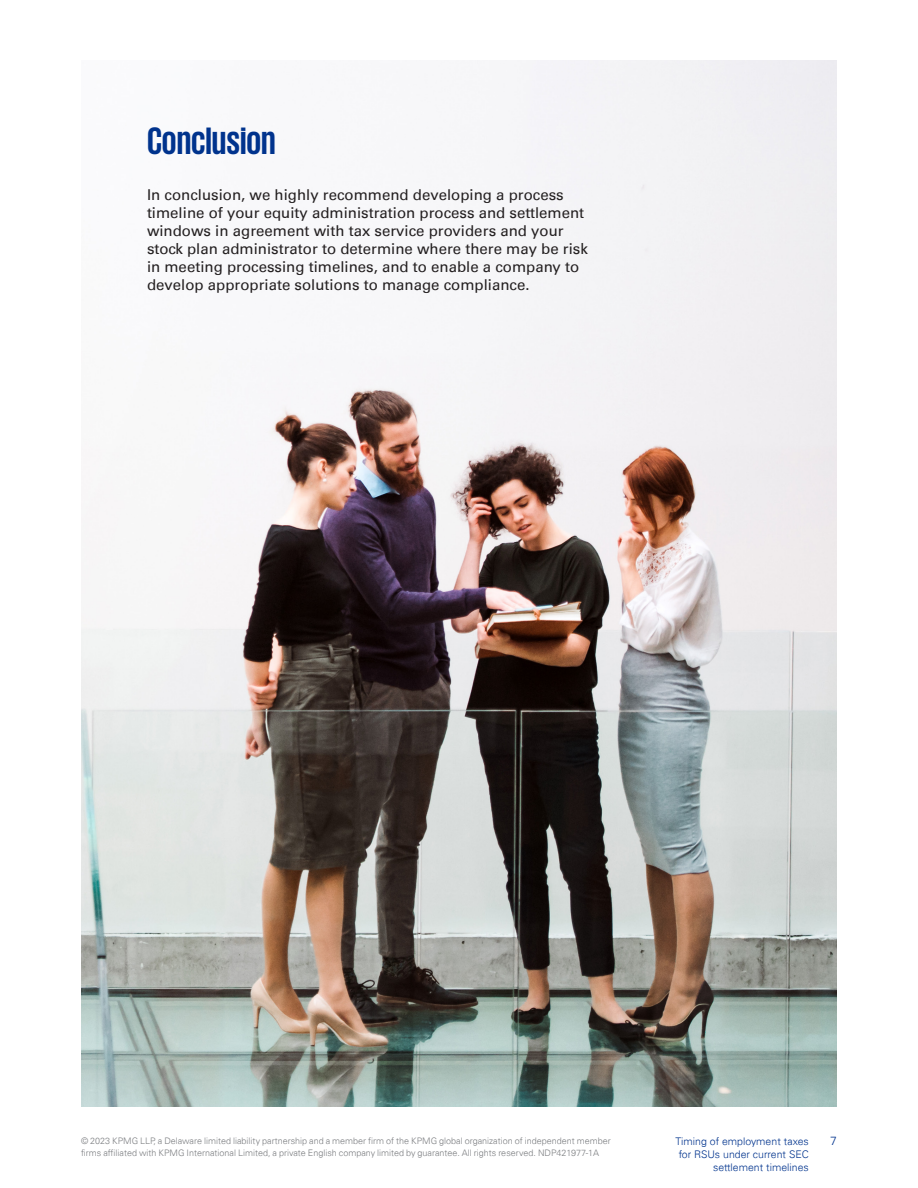
<style>
.page{position:relative;width:918px;height:1188px;background:#fff}
.page>*{position:absolute;margin:0;border:0;box-sizing:border-box;transform-origin:0 0}
.t1{font:700 39px "KPMG";color:#00338d}
.t2{font:15px/18px "Univers 55 Roman";color:#231f20}
.t3{font:300 12px "Univers 45";color:#00338d}
.t4{font:300 10.5px/12.6px "Univers 45";color:#00338d;text-align:right}
.t5{font:300 9px/12px "Univers 45";color:#7c7e81}
</style>
<div class="page">
<img style="left:81px;top:60px;width:756px;height:1047px">
<h1 class="t1" style="left:147px;top:122px;width:130px">Conclusion</h1>
<p class="t2" style="left:147px;top:186px;width:442px">In conclusion, we highly recommend developing a process timeline of your equity administration process and settlement windows in agreement with tax service providers and your stock plan administrator to determine where there may be risk in meeting processing timelines, and to enable a company to develop appropriate solutions to manage compliance.</p>
<p class="t5" style="left:81px;top:1135px;width:531px">© 2023 KPMG LLP, a Delaware limited liability partnership and a member firm of the KPMG global organization of independent member firms affiliated with KPMG International Limited, a private English company limited by guarantee. All rights reserved. NDP421977-1A</p>
<p class="t4" style="left:675px;top:1135px;width:135px">Timing of employment taxes</p>
<p class="t3" style="left:830px;top:1134px;width:8px">7</p>
<p class="t4" style="left:679px;top:1148px;width:132px">for RSUs under current SEC settlement timelines</p>
</div>
